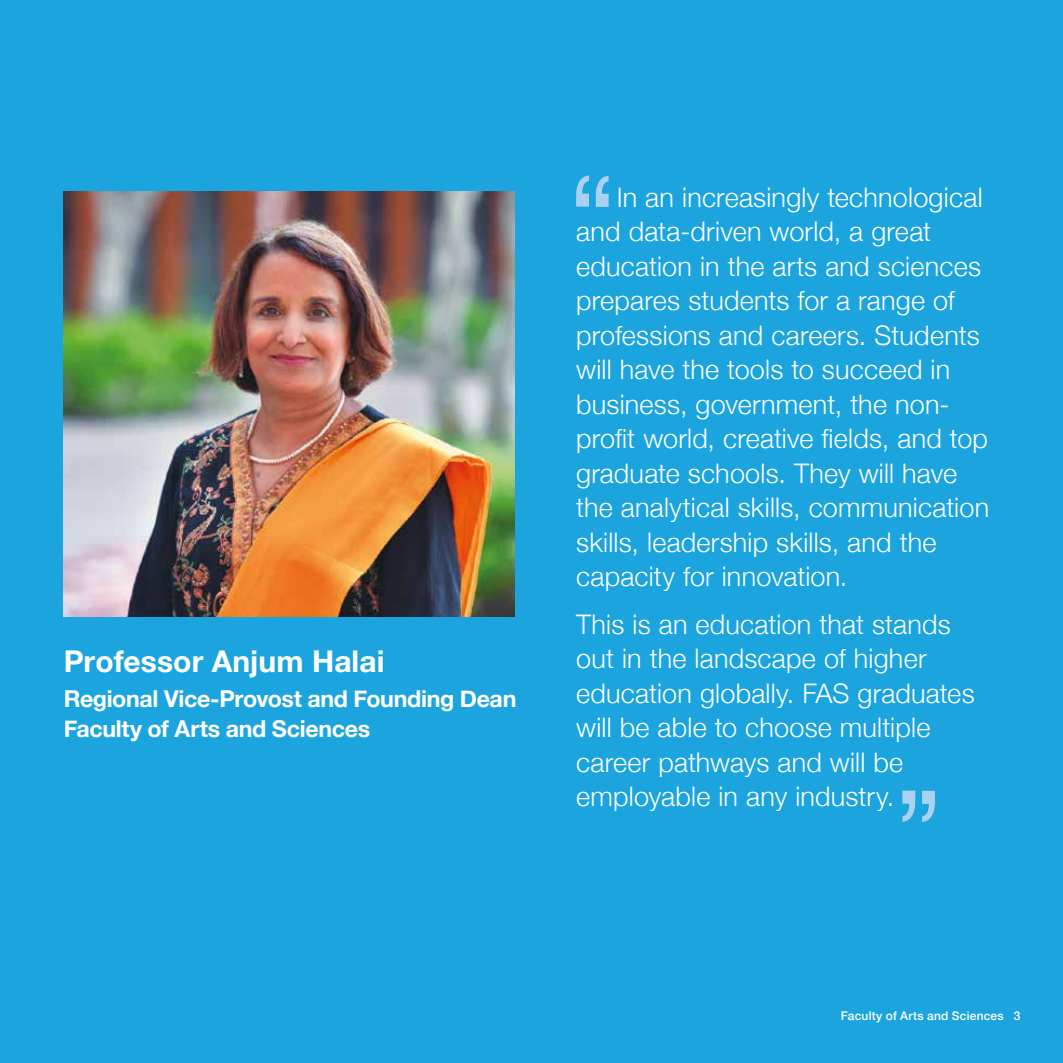
<style>
.page{position:relative;width:1063px;height:1063px;background:#1ba4de}
.page>*{position:absolute;margin:0;border:0;box-sizing:border-box;transform-origin:0 0}
.t1{font:700 30px "Helvetica Neue";color:#fff}
.t2{font:300 27px/34.5px "Helvetica Neue";letter-spacing:.005em;color:#fff}
.t3{font:700 23.25px/30px "Helvetica Neue";letter-spacing:-.015em;color:#fff}
.t4{font:500 12px "Helvetica Neue";letter-spacing:.015em;color:#fff}
</style>
<div class="page">
<svg style="left:576px;top:175px;width:13px;height:32px"></svg>
<svg style="left:596px;top:176px;width:13px;height:31px"></svg>
<svg style="left:922px;top:791px;width:13px;height:31px"></svg>
<svg style="left:902px;top:791px;width:13px;height:31px"></svg>
<img style="left:64px;top:191px;width:450px;height:426px">
<p class="t1" style="left:64px;top:638px;width:322px">Professor Anjum Halai</p>
<p class="t3" style="left:64px;top:684px;width:454px">Regional Vice-Provost and Founding Dean<br>Faculty of Arts and Sciences</p>
<p class="t2" style="left:576px;top:178px;width:415px;text-indent:41px">In an increasingly technological and data-driven world, a great education in the arts and sciences prepares students for a range of professions and careers. Students will have the tools to succeed in business, government, the non&shy;profit world, creative fields, and top graduate schools. They will have the analytical skills, communication skills, leadership skills, and the capacity for innovation.</p>
<p class="t2" style="left:576px;top:605px;width:400px">This is an education that stands out in the landscape of higher education globally. FAS graduates will be able to choose multiple career pathways and will be employable in any industry.</p>
<p class="t4" style="left:841px;top:1007px;width:181px">Faculty of Arts and Sciences 3</p>
</div>
